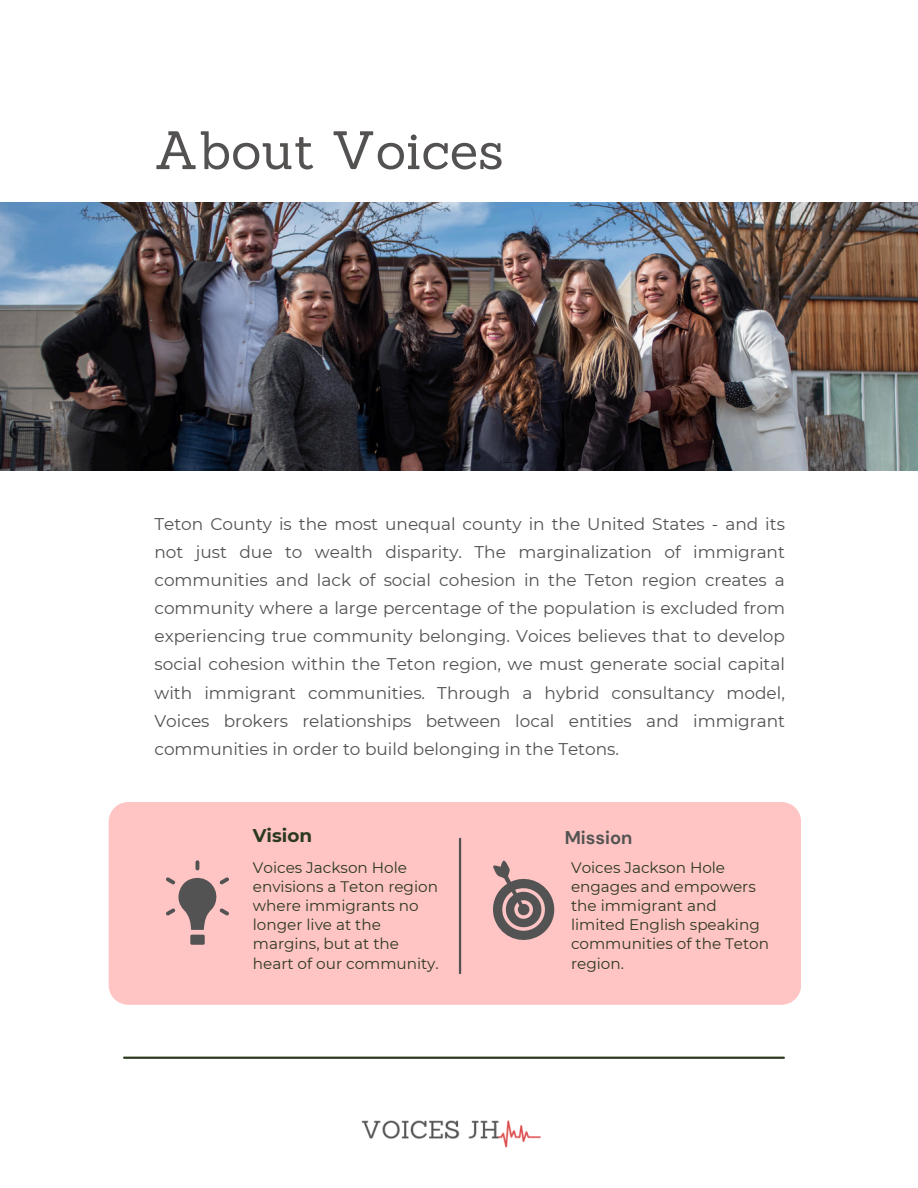
<style>
.page{position:relative;width:918px;height:1188px;background:#fff}
.page>*{position:absolute;margin:0;border:0;box-sizing:border-box;transform-origin:0 0}
.t1{font:52.65px "Sanchez";color:#545151}
.t2{font:700 18.45px "DM Sans";color:#535353}
.t3{font:700 18.45px "Montserrat";color:#2b391f}
.t4{font:16.95px/28.2px "Montserrat";color:#545151;text-align:justify}
.t5{font:15.15px/19.2px "Montserrat";color:#2b391f}
</style>
<div class="page">
<hr style="left:124px;top:1057px;width:660px;height:2px;background:#2b391f">
<div style="left:109px;top:802px;width:692px;height:203px;background:#ffc4c4;border-radius:20px"></div>
<svg style="left:166px;top:860px;width:63px;height:85px"></svg>
<svg style="left:493px;top:861px;width:61px;height:79px"></svg>
<hr style="left:459px;top:839px;width:2px;height:134px;background:#545151">
<img style="left:361px;top:1120px;width:180px;height:28px">
<img style="left:0;top:203px;width:918px;height:268px">
<p class="t1" style="left:155px;top:116px;width:351px">About Voices</p>
<h2 class="t4" style="left:155px;top:510px;width:632px">Teton County is the most unequal county in the United States - and its not just due to wealth disparity. The marginalization of immigrant communities and lack of social cohesion in the Teton region creates a community where a large percentage of the population is excluded from experiencing true community belonging. Voices believes that to develop social cohesion within the Teton region, we must generate social capital with immigrant communities. Through a hybrid consultancy model, Voices brokers relationships between local entities and immigrant communities in order to build belonging in the Tetons.</h2>
<p class="t3" style="left:253px;top:825px;width:61px">Vision</p>
<h2 class="t2" style="left:565px;top:826px;width:69px">Mission</h2>
<p class="t5" style="left:571px;top:858px;width:200px">Voices Jackson Hole engages and empowers the immigrant and limited English speaking communities of the Teton region.</p>
<h3 class="t5" style="left:253px;top:858px;width:187px">Voices Jackson Hole envisions a Teton region where immigrants no longer live at the margins, but at the heart of our community.</h3>
</div>
